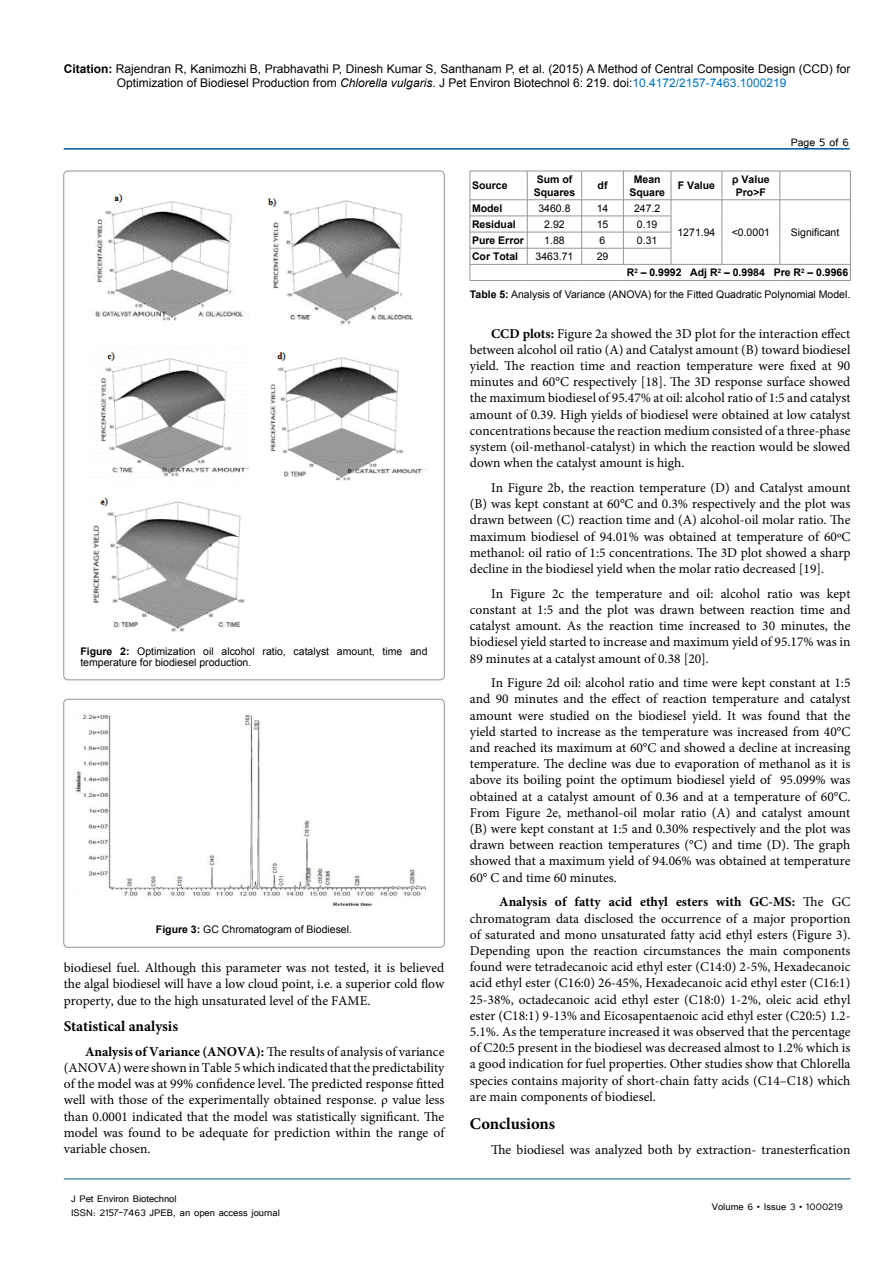
<style>
.page{position:relative;width:893px;height:1263px;background:#fff}
.page>*{position:absolute;margin:0;border:0;box-sizing:border-box;transform-origin:0 0}
.t1{font:700 16.5px "Minion Pro";color:#000}
.t2{font:700 15px "Minion Pro";color:#000}
.t3{font:13.5px/16.2px "Minion Pro";color:#000;text-align:justify}
.t4{font:13.5px "Tunga";color:#000}
.t5{font:12px/14.4px "Arial";color:#000}
.t6{font:12px/14.4px "Tunga";color:#000}
.t7{font:10.5px/11.6px "Arial";color:#000}
.t8{font:700 10.5px/12.6px "Arial";color:#000;text-align:center}
.s1{font-weight:700}
.s2{font-style:italic}
.s3{color:#0072bc}
</style>
<div class="page">
<hr style="left:64px;top:148px;width:786px;height:2px;background:#005a96">
<hr style="left:64px;top:1179px;width:786px;height:1px;background:#005a96">
<img style="left:91px;top:194px;width:335px;height:438px">
<div style="left:64px;top:699px;width:380px;height:248px;border:1px solid #939598;border-radius:4px"></div>
<img style="left:75px;top:714px;width:351px;height:192px">
<hr style="left:470px;top:171px;width:57px;height:1px;background:#939598">
<hr style="left:527px;top:171px;width:55px;height:1px;background:#939598">
<hr style="left:582px;top:171px;width:41px;height:1px;background:#939598">
<hr style="left:623px;top:171px;width:48px;height:1px;background:#939598">
<hr style="left:671px;top:171px;width:51px;height:1px;background:#939598">
<hr style="left:722px;top:171px;width:58px;height:1px;background:#939598">
<hr style="left:780px;top:171px;width:70px;height:1px;background:#939598">
<hr style="left:470px;top:199px;width:57px;height:1px;background:#939598">
<hr style="left:527px;top:199px;width:55px;height:1px;background:#939598">
<hr style="left:582px;top:199px;width:41px;height:1px;background:#939598">
<hr style="left:623px;top:199px;width:48px;height:1px;background:#939598">
<hr style="left:671px;top:199px;width:51px;height:1px;background:#939598">
<hr style="left:722px;top:199px;width:58px;height:1px;background:#939598">
<hr style="left:780px;top:199px;width:70px;height:1px;background:#939598">
<hr style="left:470px;top:216px;width:57px;height:1px;background:#939598">
<hr style="left:527px;top:216px;width:55px;height:1px;background:#939598">
<hr style="left:582px;top:216px;width:41px;height:1px;background:#939598">
<hr style="left:623px;top:216px;width:48px;height:1px;background:#939598">
<hr style="left:470px;top:232px;width:57px;height:1px;background:#939598">
<hr style="left:527px;top:232px;width:55px;height:1px;background:#939598">
<hr style="left:582px;top:232px;width:41px;height:1px;background:#939598">
<hr style="left:623px;top:232px;width:48px;height:1px;background:#939598">
<hr style="left:470px;top:248px;width:57px;height:1px;background:#939598">
<hr style="left:527px;top:248px;width:55px;height:1px;background:#939598">
<svg style="left:527px;top:171px;width:1px;height:93px"></svg>
<hr style="left:582px;top:248px;width:41px;height:1px;background:#939598">
<svg style="left:581px;top:171px;width:1px;height:93px"></svg>
<hr style="left:623px;top:248px;width:48px;height:1px;background:#939598">
<svg style="left:623px;top:172px;width:1px;height:92px"></svg>
<svg style="left:671px;top:171px;width:1px;height:93px"></svg>
<svg style="left:722px;top:171px;width:1px;height:93px"></svg>
<svg style="left:780px;top:171px;width:1px;height:93px"></svg>
<hr style="left:470px;top:264px;width:57px;height:1px;background:#939598">
<svg style="left:470px;top:171px;width:1px;height:109px"></svg>
<hr style="left:527px;top:264px;width:55px;height:1px;background:#939598">
<hr style="left:582px;top:264px;width:41px;height:1px;background:#939598">
<hr style="left:623px;top:264px;width:48px;height:1px;background:#939598">
<hr style="left:671px;top:264px;width:51px;height:1px;background:#939598">
<hr style="left:722px;top:264px;width:58px;height:1px;background:#939598">
<hr style="left:780px;top:264px;width:70px;height:1px;background:#939598">
<svg style="left:850px;top:171px;width:1px;height:109px"></svg>
<hr style="left:470px;top:280px;width:57px;height:1px;background:#939598">
<hr style="left:527px;top:280px;width:55px;height:1px;background:#939598">
<hr style="left:582px;top:280px;width:41px;height:1px;background:#939598">
<hr style="left:623px;top:280px;width:48px;height:1px;background:#939598">
<hr style="left:671px;top:280px;width:51px;height:1px;background:#939598">
<hr style="left:722px;top:280px;width:58px;height:1px;background:#939598">
<hr style="left:780px;top:280px;width:70px;height:1px;background:#939598">
<p class="t5" style="left:117px;top:61px;width:735px;text-indent:-53px"><span class="s1">Citation:</span> Rajendran R, Kanimozhi B, Prabhavathi P, Dinesh Kumar S, Santhanam P, et al. (2015) A Method of Central Composite Design (CCD) for<br>Optimization of Biodiesel Production from <span class="s2">Chlorella vulgaris</span>. J Pet Environ Biotechnol 6: 219. doi:<span class="s3">10.4172/2157-7463.1000219</span></p>
<p class="t4" style="left:791px;top:133px;width:60px">Page 5 of 6</p>
<p class="t7" style="left:80px;top:645px;width:349px"><span class="s1">Figure 2:</span> Optimization oil alcohol ratio, catalyst amount, time and temperature for biodiesel production.</p>
<p class="t7" style="left:156px;top:923px;width:198px"><span class="s1">Figure 3:</span> GC Chromatogram of Biodiesel.</p>
<p class="t3" style="left:64px;top:960px;width:382px">biodiesel fuel. Although this parameter was not tested, it is believed the algal biodiesel will have a low cloud point, i.e. a superior cold flow property, due to the high unsaturated level of the FAME.</p>
<p class="t2" style="left:64px;top:1016px;width:116px">Statistical analysis</p>
<p class="t3" style="left:64px;top:1043px;width:382px;text-indent:21px"><span class="s1">Analysis of Variance (ANOVA):</span> The results of analysis of variance (ANOVA) were shown in Table 5 which indicated that the predictability of the model was at 99% confidence level. The predicted response fitted well with those of the experimentally obtained response. ρ value less than 0.0001 indicated that the model was statistically significant. The model was found to be adequate for prediction within the range of variable chosen.</p>
<p class="t6" style="left:71px;top:1190px;width:210px">J Pet Environ Biotechnol<br>ISSN: 2157-7463 JPEB, an open access journal</p>
<p class="t8" style="left:472px;top:180px;width:37px">Source</p>
<p class="t8" style="left:534px;top:173px;width:43px;text-align:left">Sum of<br>Squares</p>
<p class="t8" style="left:598px;top:180px;width:11px">df</p>
<p class="t8" style="left:629px;top:173px;width:37px">Mean<br>Square</p>
<p class="t8" style="left:678px;top:180px;width:39px">F Value</p>
<p class="t8" style="left:732px;top:173px;width:39px">ρ Value<br>Pro&gt;F</p>
<p class="t8" style="left:472px;top:202px;width:32px">Model</p>
<p class="t7" style="left:538px;top:202px;width:34px">3460.8</p>
<p class="t7" style="left:597px;top:202px;width:13px">14</p>
<p class="t7" style="left:634px;top:202px;width:28px">247.2</p>
<p class="t7" style="left:677px;top:227px;width:39px">1271.94</p>
<p class="t7" style="left:732px;top:227px;width:40px">&lt;0.0001</p>
<p class="t7" style="left:791px;top:227px;width:50px">Significant</p>
<p class="t8" style="left:472px;top:218px;width:45px">Residual</p>
<p class="t7" style="left:544px;top:218px;width:22px">2.92</p>
<p class="t7" style="left:597px;top:218px;width:13px">15</p>
<p class="t7" style="left:637px;top:218px;width:22px">0.19</p>
<p class="t8" style="left:472px;top:234px;width:53px">Pure Error</p>
<p class="t7" style="left:544px;top:235px;width:22px">1.88</p>
<p class="t7" style="left:600px;top:235px;width:7px">6</p>
<p class="t7" style="left:637px;top:235px;width:22px">0.31</p>
<p class="t8" style="left:472px;top:250px;width:48px">Cor Total</p>
<p class="t7" style="left:535px;top:251px;width:39px">3463.71</p>
<p class="t7" style="left:597px;top:251px;width:13px">29</p>
<p class="t7" style="left:470px;top:262px;width:382px;line-height:21.8px;text-align:right"><span class="s1">R</span><sup>2</sup> <span class="s1">– 0.9992 Adj R</span><sup>2</sup> <span class="s1">– 0.9984 Pre R</span><sup>2</sup> <span class="s1">– 0.9966<br>Table 5:</span> Analysis of Variance (ANOVA) for the Fitted Quadratic Polynomial Model.</p>
<p class="t3" style="left:470px;top:325px;width:382px;text-indent:21px"><span class="s1">CCD plots:</span> Figure 2a showed the 3D plot for the interaction effect between alcohol oil ratio (A) and Catalyst amount (B) toward biodiesel yield. The reaction time and reaction temperature were fixed at 90 minutes and 60°C respectively [18]. The 3D response surface showed the maximum biodiesel of 95.47% at oil: alcohol ratio of 1:5 and catalyst amount of 0.39. High yields of biodiesel were obtained at low catalyst concentrations because the reaction medium consisted of a three-phase system (oil-methanol-catalyst) in which the reaction would be slowed down when the catalyst amount is high.</p>
<p class="t3" style="left:470px;top:480px;width:382px;text-indent:21px">In Figure 2b, the reaction temperature (D) and Catalyst amount (B) was kept constant at 60°C and 0.3% respectively and the plot was drawn between (C) reaction time and (A) alcohol-oil molar ratio. The maximum biodiesel of 94.01% was obtained at temperature of 60ºC methanol: oil ratio of 1:5 concentrations. The 3D plot showed a sharp decline in the biodiesel yield when the molar ratio decreased [19].</p>
<p class="t3" style="left:470px;top:585px;width:382px;text-indent:21px">In Figure 2c the temperature and oil: alcohol ratio was kept constant at 1:5 and the plot was drawn between reaction time and catalyst amount. As the reaction time increased to 30 minutes, the biodiesel yield started to increase and maximum yield of 95.17% was in 89 minutes at a catalyst amount of 0.38 [20].</p>
<p class="t3" style="left:470px;top:675px;width:382px;text-indent:21px">In Figure 2d oil: alcohol ratio and time were kept constant at 1:5 and 90 minutes and the effect of reaction temperature and catalyst amount were studied on the biodiesel yield. It was found that the yield started to increase as the temperature was increased from 40°C and reached its maximum at 60°C and showed a decline at increasing temperature. The decline was due to evaporation of methanol as it is above its boiling point the optimum biodiesel yield of 95.099% was obtained at a catalyst amount of 0.36 and at a temperature of 60°C.<br>From Figure 2e, methanol-oil molar ratio (A) and catalyst amount (B) were kept constant at 1:5 and 0.30% respectively and the plot was drawn between reaction temperatures (°C) and time (D). The graph showed that a maximum yield of 94.06% was obtained at temperature 60° C and time 60 minutes.</p>
<p class="t3" style="left:470px;top:894px;width:382px;text-indent:29px"><span class="s1">Analysis of fatty acid ethyl esters with GC-MS:</span> The GC chromatogram data disclosed the occurrence of a major proportion of saturated and mono unsaturated fatty acid ethyl esters (Figure 3).<br>Depending upon the reaction circumstances the main components found were tetradecanoic acid ethyl ester (C14:0) 2-5%, Hexadecanoic acid ethyl ester (C16:0) 26-45%, Hexadecanoic acid ethyl ester (C16:1)<br>25-38%, octadecanoic acid ethyl ester (C18:0) 1-2%, oleic acid ethyl ester (C18:1) 9-13% and Eicosapentaenoic acid ethyl ester (C20:5) 1.2- 5.1%. As the temperature increased it was observed that the percentage of C20:5 present in the biodiesel was decreased almost to 1.2% which is a good indication for fuel properties. Other studies show that Chlorella species contains majority of short-chain fatty acids (C14–C18) which are main components of biodiesel.</p>
<p class="t1" style="left:470px;top:1112px;width:87px">Conclusions</p>
<p class="t3" style="left:491px;top:1141px;width:361px">The biodiesel was analyzed both by extraction- tranesterfication</p>
<p class="t6" style="left:712px;top:1199px;width:132px">Volume 6 • Issue 3 • 1000219</p>
</div>
